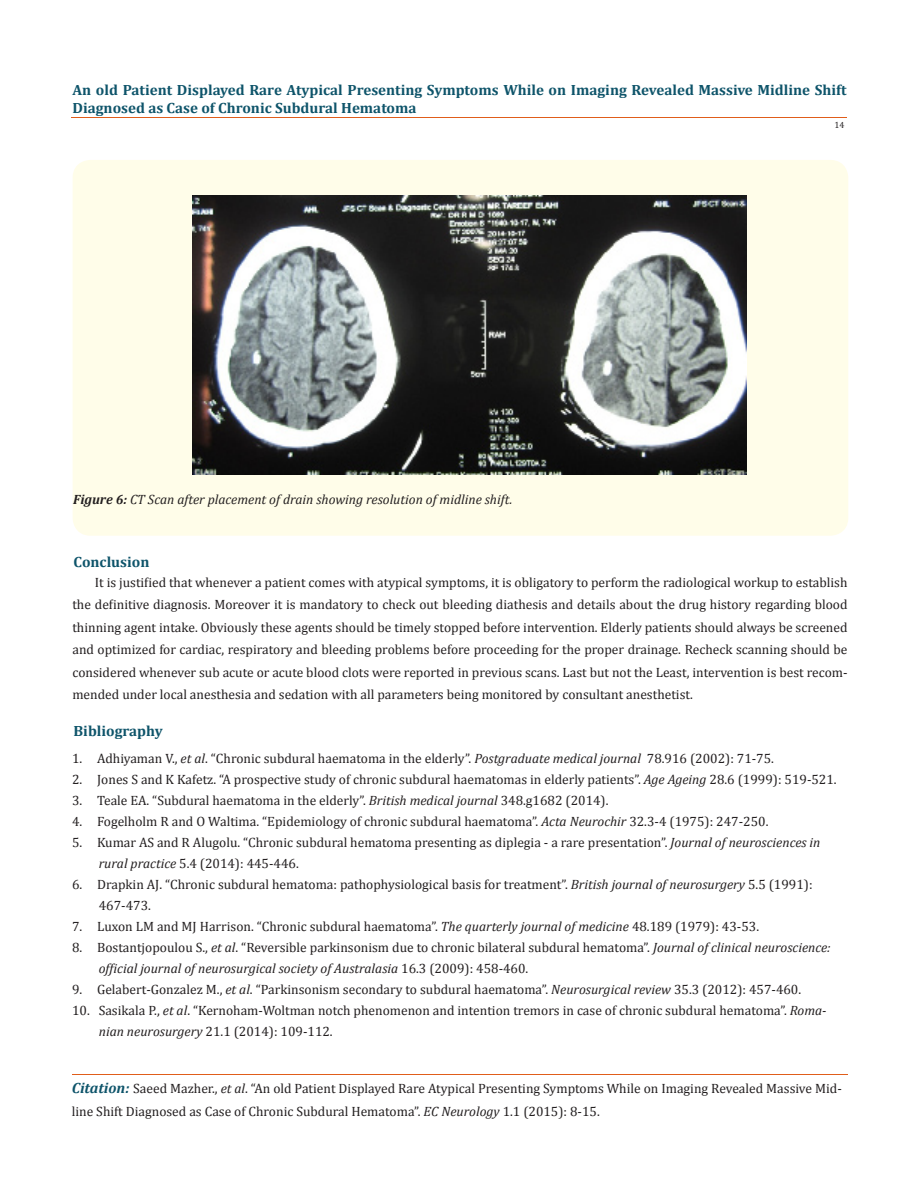
<style>
.page{position:relative;width:917px;height:1190px;background:#fff}
.page>*{position:absolute;margin:0;border:0;box-sizing:border-box;transform-origin:0 0}
.t1{font:700 14.85px/18px "Cambria";color:#0e546a}
.t2{font:13.5px/22.5px "Cambria";color:#231f20}
.t3{font:italic 13.5px "Cambria";color:#231f20}
.t4{font:9px "Cambria";color:#231f20}
.s1{font-weight:700}
.s2{font-style:italic}
.s3{font-style:normal}
.s4{font-weight:700;font-style:italic;font-size:14.85px;color:#0e546a}
</style>
<div class="page">
<hr style="left:72px;top:1074px;width:775px;height:1px;background:#e05d1a">
<hr style="left:71px;top:118px;width:775px;height:1px;background:#e05d1a">
<div style="left:76px;top:164px;width:768px;height:368px;background:#fffde9;border-radius:14px"></div>
<div style="left:73px;top:160px;width:775px;height:376px;border:8px solid #fffde9;border-radius:14px"></div>
<img style="left:192px;top:196px;width:554px;height:279px">
<p class="t1" style="left:72px;top:80px;width:775px">An old Patient Displayed Rare Atypical Presenting Symptoms While on Imaging Revealed Massive Midline Shift<br>Diagnosed as Case of Chronic Subdural Hematoma</p>
<p class="t4" style="left:834px;top:119px;width:11px">14</p>
<p class="t3" style="left:73px;top:490px;width:441px"><span class="s1">Figure 6:</span> CT Scan after placement of drain showing resolution of midline shift.</p>
<p class="t1" style="left:74px;top:552px;width:77px">Conclusion</p>
<p class="t2" style="left:72px;top:571px;width:776px;text-align:justify;text-indent:22px">It is justified that whenever a patient comes with atypical symptoms, it is obligatory to perform the radiological workup to establish the definitive diagnosis. Moreover it is mandatory to check out bleeding diathesis and details about the drug history regarding blood thinning agent intake. Obviously these agents should be timely stopped before intervention. Elderly patients should always be screened and optimized for cardiac, respiratory and bleeding problems before proceeding for the proper drainage. Recheck scanning should be considered whenever sub acute or acute blood clots were reported in previous scans. Last but not the Least, intervention is best recom&shy;mended under local anesthesia and sedation with all parameters being monitored by consultant anesthetist.</p>
<p class="t1" style="left:74px;top:722px;width:91px">Bibliography</p>
<p class="t2" style="left:72px;top:747px;width:703px">1. Adhiyaman V., <span class="s2">et al</span>. “Chronic subdural haematoma in the elderly”. <span class="s2">Postgraduate medical journal</span> 78.916 (2002): 71-75.</p>
<p class="t2" style="left:72px;top:768px;width:766px">2. Jones S and K Kafetz. “A prospective study of chronic subdural haematomas in elderly patients”. <span class="s2">Age Ageing</span> 28.6 (1999): 519-521.</p>
<p class="t2" style="left:72px;top:789px;width:538px">3. Teale EA. “Subdural haematoma in the elderly”. <span class="s2">British medical journal</span> 348.g1682 (2014).</p>
<p class="t2" style="left:72px;top:810px;width:698px">4. Fogelholm R and O Waltima. “Epidemiology of chronic subdural haematoma”. <span class="s2">Acta Neurochir</span> 32.3-4 (1975): 247-250.</p>
<p class="t2" style="left:72px;top:831px;width:750px">5. Kumar AS and R Alugolu. “Chronic subdural hematoma presenting as diplegia - a rare presentation”. <span class="s2">Journal of neurosciences in</span></p>
<p class="t2" style="left:99px;top:852px;width:201px"><span class="s2">rural practice</span> 5.4 (2014): 445-446.</p>
<p class="t2" style="left:72px;top:873px;width:742px">6. Drapkin AJ. “Chronic subdural hematoma: pathophysiological basis for treatment”. <span class="s2">British journal of neurosurgery</span> 5.5 (1991):</p>
<p class="t2" style="left:99px;top:894px;width:54px">467-473.</p>
<p class="t2" style="left:72px;top:915px;width:688px">7. Luxon LM and MJ Harrison. “Chronic subdural haematoma”. <span class="s2">The quarterly journal of medicine</span> 48.189 (1979): 43-53.</p>
<p class="t2" style="left:72px;top:936px;width:760px">8. Bostantjopoulou S., <span class="s2">et al</span>. “Reversible parkinsonism due to chronic bilateral subdural hematoma”. <span class="s2">Journal of clinical neuroscience:</span></p>
<p class="t3" style="left:99px;top:959px;width:431px">official journal of neurosurgical society of Australasia <span class="s3">16.3 (2009): 458-460.</span></p>
<p class="t2" style="left:72px;top:978px;width:730px">9. Gelabert-Gonzalez M., <span class="s2">et al</span>. “Parkinsonism secondary to subdural haematoma”. <span class="s2">Neurosurgical review</span> 35.3 (2012): 457-460.</p>
<p class="t2" style="left:72px;top:999px;width:756px">10. Sasikala P., <span class="s2">et al</span>. “Kernoham-Woltman notch phenomenon and intention tremors in case of chronic subdural hematoma”. <span class="s2">Roma-</span></p>
<p class="t2" style="left:99px;top:1020px;width:235px"><span class="s2">nian neurosurgery</span> 21.1 (2014): 109-112.</p>
<p class="t2" style="left:72px;top:1077px;width:771px"><span class="s4">Citation:</span> Saeed Mazher., <span class="s2">et al</span>. “An old Patient Displayed Rare Atypical Presenting Symptoms While on Imaging Revealed Massive Mid&shy;line Shift Diagnosed as Case of Chronic Subdural Hematoma”. <span class="s2">EC Neurology</span> 1.1 (2015): 8-15.</p>
</div>
